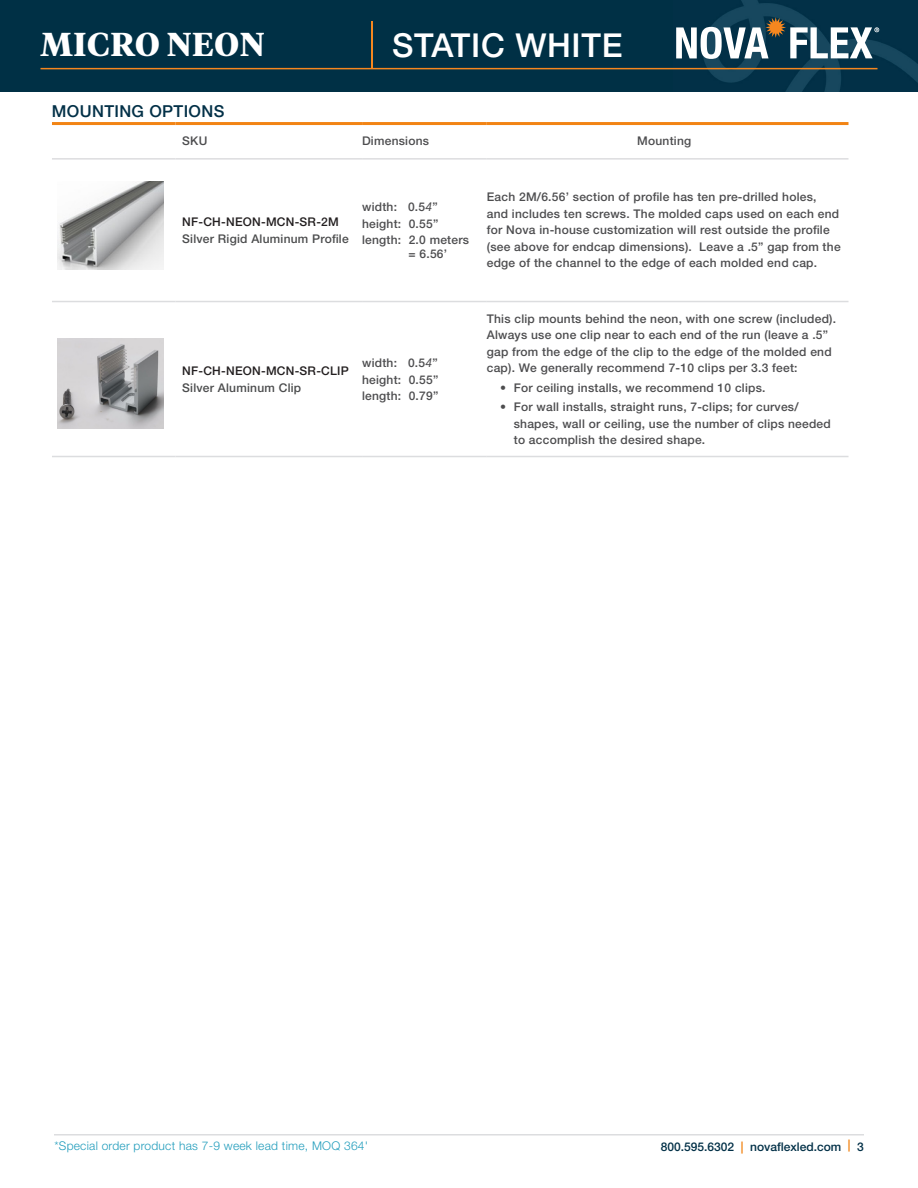
<style>
.page{position:relative;width:918px;height:1188px;background:#fff}
.page>*{position:absolute;margin:0;border:0;box-sizing:border-box;transform-origin:0 0}
.t1{font:500 33px "Helvetica Neue LT Pro";letter-spacing:.02em;color:#fff}
.t2{font:700 33px "Tiempos Headline";letter-spacing:.02em;color:#fff}
.Data_Cell_Special_Order{font:500 16.5px "Helvetica Neue LT Pro";letter-spacing:.02em;color:#023047}
.Data_Cell_Special_Order-2{font:500 12px/16.5px "Helvetica Neue LT Pro";letter-spacing:.02em;color:#4d4d4f}
.Data_Cell_Special_Order-3{font:300 12px "Helvetica Neue LT Pro";letter-spacing:.02em;color:#229dbc}
.Data_Cell_Special_Order-4{font:500 12px "Helvetica Neue LT Pro";letter-spacing:.02em;color:#4b4c4d}
.Data_Cell_Special_Order-5{font:500 12px "Helvetica Neue LT Pro";letter-spacing:.02em;color:#231f20}
.t3{font:500 12px "Helvetica Neue LT Pro";color:#023047}
.s1{font-family:"Roboto";font-weight:400;font-style:italic}
.s2{color:#f28414}
</style>
<div class="page">
<hr style="left:54px;top:1134px;width:810px;height:2px;background:#dcdddf">
<div style="left:0;top:0;width:918px;height:91px;background:#003045"></div>
<img style="left:674px;top:0;width:244px;height:91px">
<hr style="left:40px;top:68px;width:838px;height:1px;background:#f5871f">
<hr style="left:371px;top:21px;width:2px;height:48px;background:#f5871f">
<svg style="left:676px;top:17px;width:203px;height:42px"></svg>
<hr style="left:52px;top:301px;width:123px;height:1px;background:#dcdddf">
<hr style="left:176px;top:301px;width:186px;height:1px;background:#dcdddf">
<hr style="left:362px;top:301px;width:125px;height:1px;background:#dcdddf">
<hr style="left:52px;top:456px;width:123px;height:1px;background:#dcdddf">
<hr style="left:176px;top:456px;width:186px;height:1px;background:#dcdddf">
<hr style="left:362px;top:456px;width:125px;height:1px;background:#dcdddf">
<hr style="left:487px;top:456px;width:362px;height:1px;background:#dcdddf">
<hr style="left:487px;top:301px;width:362px;height:1px;background:#dcdddf">
<hr style="left:52px;top:122px;width:123px;height:3px;background:#f28414">
<hr style="left:176px;top:122px;width:186px;height:3px;background:#f28414">
<hr style="left:362px;top:122px;width:125px;height:3px;background:#f28414">
<hr style="left:487px;top:122px;width:362px;height:3px;background:#f28414">
<hr style="left:52px;top:158px;width:123px;height:2px;background:#dcdddf">
<hr style="left:176px;top:158px;width:186px;height:2px;background:#dcdddf">
<hr style="left:362px;top:158px;width:125px;height:2px;background:#dcdddf">
<hr style="left:487px;top:158px;width:362px;height:2px;background:#dcdddf">
<img style="left:57px;top:182px;width:106px;height:87px">
<img style="left:57px;top:338px;width:106px;height:90px">
<h1 class="t2" style="left:40px;top:22px;width:226px">MICRO NEON</h1>
<h1 class="t1" style="left:392px;top:25px;width:232px">STATIC WHITE</h1>
<p class="Data_Cell_Special_Order" style="left:52px;top:101px;width:174px">MOUNTING OPTIONS</p>
<p class="Data_Cell_Special_Order-2" style="left:182px;top:133px;width:27px">SKU</p>
<p class="Data_Cell_Special_Order-2" style="left:362px;top:133px;width:69px">Dimensions</p>
<p class="Data_Cell_Special_Order-2" style="left:637px;top:133px;width:56px">Mounting</p>
<p class="Data_Cell_Special_Order-5" style="left:182px;top:215px;width:158px">NF-CH-NEON-MCN-SR-2M</p>
<p class="Data_Cell_Special_Order-4" style="left:182px;top:231px;width:168px">Silver Rigid Aluminum Profile</p>
<p class="Data_Cell_Special_Order-2" style="left:362px;top:199px;width:77px">width: 0.5<span class="s1">4</span>”</p>
<p class="Data_Cell_Special_Order-2" style="left:362px;top:215px;width:78px">height: 0.55”</p>
<p class="Data_Cell_Special_Order-2" style="left:362px;top:232px;width:109px">length: 2.0 meters</p>
<p class="Data_Cell_Special_Order-2" style="left:409px;top:245px;width:40px">= 6.56’</p>
<p class="Data_Cell_Special_Order-5" style="left:182px;top:364px;width:168px">NF-CH-NEON-MCN-SR-CLIP</p>
<p class="Data_Cell_Special_Order-4" style="left:182px;top:380px;width:121px">Silver Aluminum Clip</p>
<p class="Data_Cell_Special_Order-2" style="left:362px;top:354px;width:77px">width: 0.5<span class="s1">4</span>”</p>
<p class="Data_Cell_Special_Order-2" style="left:362px;top:371px;width:78px">height: 0.55”</p>
<p class="Data_Cell_Special_Order-2" style="left:362px;top:387px;width:78px">length: 0.79”</p>
<p class="Data_Cell_Special_Order-2" style="left:487px;top:189px;width:355px">Each 2M/6.56’ section of profile has ten pre-drilled holes, and includes ten screws. The molded caps used on each end for Nova in-house customization will rest outside the profile (see above for endcap dimensions). Leave a .5” gap from the edge of the channel to the edge of each molded end cap.</p>
<p class="Data_Cell_Special_Order-2" style="left:487px;top:310px;width:351px">This clip mounts behind the neon, with one screw (included).<br>Always use one clip near to each end of the run (leave a .5” gap from the edge of the clip to the edge of the molded end cap). We generally recommend 7-10 clips per 3.3 feet:</p>
<p class="Data_Cell_Special_Order-2" style="left:500px;top:379px;width:267px">• For ceiling installs, we recommend 10 clips.</p>
<p class="Data_Cell_Special_Order-2" style="left:514px;top:398px;width:319px;text-indent:-14px">• For wall installs, straight runs, 7-clips; for curves/ shapes, wall or ceiling, use the number of clips needed to accomplish the desired shape.</p>
<p class="Data_Cell_Special_Order-3" style="left:54px;top:1139px;width:315px">*Special order product has 7-9 week lead time, MOQ 364'</p>
<p class="t3" style="left:661px;top:1139px;width:205px">800.595.6302 <span class="s2">|</span> novaflexled.com <span class="s2">|</span> 3</p>
</div>
